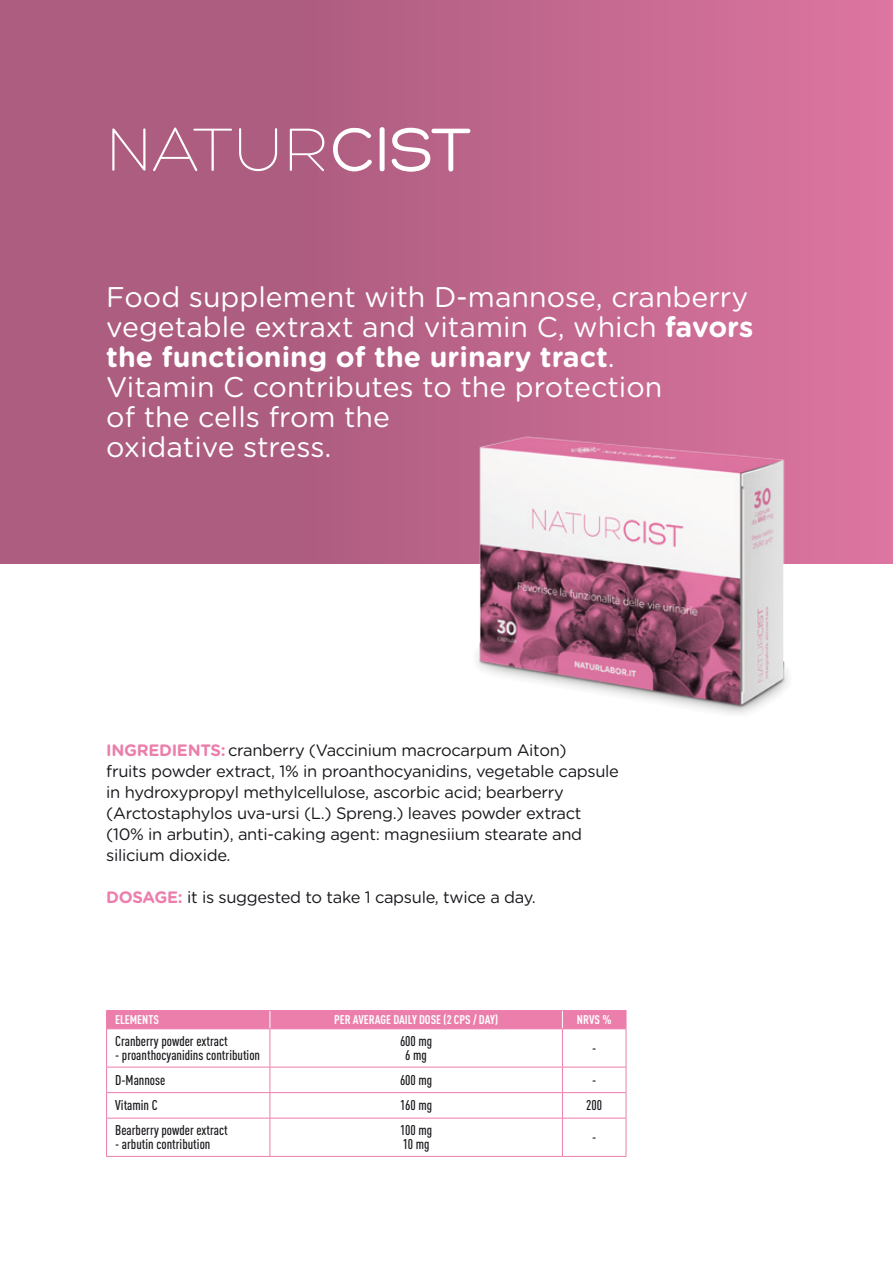
<style>
.page{position:relative;width:893px;height:1263px;background:#fff}
.page>*{position:absolute;margin:0;border:0;box-sizing:border-box;transform-origin:0 0}
.t1{font:300 66px "Hero";letter-spacing:.01em;color:#fff}
.t2{font:28.5px/30px "Gotham Rounded";color:#fff}
.t3{font:16.5px/21px "Gotham Rounded";letter-spacing:-.02em;color:#1a171c}
.t4{font:500 13.95px/13.8px "DIN Cond";color:#1a171c;text-align:center}
.t5{font:700 12.45px "DIN Cond";color:#fff}
.s1{font-weight:400}
.s2{font-weight:700}
.s3{font-weight:700;color:#ec7eac}
</style>
<div class="page">
<div style="left:0;top:0;width:893px;height:563px;background:linear-gradient(to right,#a25779,#d7739d)"></div>
<img style="left:459px;top:418px;width:385px;height:296px">
<div style="left:106px;top:1010px;width:521px;height:19px;background:#ec7eac"></div>
<hr style="left:106px;top:1029px;width:1px;height:38px;background:#ec7eac">
<hr style="left:106px;top:1028px;width:164px;height:1px;background:#ec7eac">
<hr style="left:270px;top:1029px;width:1px;height:38px;background:#ec7eac">
<hr style="left:270px;top:1028px;width:292px;height:1px;background:#ec7eac">
<hr style="left:562px;top:1028px;width:64px;height:1px;background:#ec7eac">
<hr style="left:562px;top:1029px;width:1px;height:38px;background:#ec7eac">
<hr style="left:626px;top:1029px;width:1px;height:38px;background:#ec7eac">
<svg style="left:106px;top:1068px;width:1px;height:50px"></svg>
<hr style="left:106px;top:1118px;width:1px;height:38px;background:#ec7eac">
<hr style="left:106px;top:1067px;width:164px;height:1px;background:#ec7eac">
<hr style="left:106px;top:1092px;width:164px;height:1px;background:#ec7eac">
<hr style="left:106px;top:1118px;width:164px;height:1px;background:#ec7eac">
<hr style="left:106px;top:1156px;width:164px;height:1px;background:#ec7eac">
<svg style="left:270px;top:1068px;width:1px;height:50px"></svg>
<hr style="left:270px;top:1118px;width:1px;height:38px;background:#ec7eac">
<hr style="left:270px;top:1067px;width:292px;height:1px;background:#ec7eac">
<hr style="left:562px;top:1067px;width:64px;height:1px;background:#ec7eac">
<svg style="left:562px;top:1067px;width:1px;height:51px"></svg>
<svg style="left:626px;top:1067px;width:1px;height:51px"></svg>
<hr style="left:562px;top:1118px;width:1px;height:38px;background:#ec7eac">
<hr style="left:626px;top:1118px;width:1px;height:38px;background:#ec7eac">
<hr style="left:270px;top:1092px;width:292px;height:1px;background:#ec7eac">
<hr style="left:562px;top:1092px;width:64px;height:1px;background:#ec7eac">
<hr style="left:270px;top:1118px;width:292px;height:1px;background:#ec7eac">
<hr style="left:562px;top:1118px;width:64px;height:1px;background:#ec7eac">
<hr style="left:270px;top:1156px;width:292px;height:1px;background:#ec7eac">
<hr style="left:562px;top:1156px;width:64px;height:1px;background:#ec7eac">
<h1 class="t1" style="left:106px;top:116px;width:366px">NATUR<span class="s1">CIST</span></h1>
<h2 class="t2" style="left:106px;top:280px;width:649px">Food supplement with D-mannose, cranberry vegetable extraxt and vitamin C, which <span class="s2">favors the functioning of the urinary tract</span>.<br>Vitamin C contributes to the protection<br>of the cells from the<br>oxidative stress.</h2>
<p class="t3" style="left:106px;top:739px;width:514px"><span class="s3">INGREDIENTS:</span> cranberry (Vaccinium macrocarpum Aiton)<br>fruits powder extract, 1% in proanthocyanidins, vegetable capsule in hydroxypropyl methylcellulose, ascorbic acid; bearberry (Arctostaphylos uva-ursi (L.) Spreng.) leaves powder extract (10% in arbutin), anti-caking agent: magnesiium stearate and silicium dioxide.</p>
<p class="t3" style="left:106px;top:886px;width:431px"><span class="s3">DOSAGE:</span> it is suggested to take 1 capsule, twice a day.</p>
<p class="t5" style="left:115px;top:1012px;width:45px">ELEMENTS</p>
<p class="t5" style="left:334px;top:1012px;width:166px">PER AVERAGE DAILY DOSE (2 CPS / DAY)</p>
<p class="t5" style="left:577px;top:1012px;width:36px">NRVs %</p>
<p class="t4" style="left:115px;top:1034px;width:114px">Cranberry powder extract</p>
<p class="t4" style="left:115px;top:1048px;width:146px">- proanthocyanidins contribution</p>
<p class="t4" style="left:400px;top:1034px;width:34px">600 mg<br>6 mg</p>
<p class="t4" style="left:592px;top:1041px;width:6px">-</p>
<p class="t4" style="left:115px;top:1073px;width:52px">D-Mannose</p>
<p class="t4" style="left:400px;top:1073px;width:34px">600 mg</p>
<p class="t4" style="left:592px;top:1073px;width:6px">-</p>
<p class="t4" style="left:115px;top:1098px;width:44px">Vitamin C</p>
<p class="t4" style="left:400px;top:1098px;width:34px">160 mg</p>
<p class="t4" style="left:586px;top:1098px;width:17px">200</p>
<p class="t4" style="left:115px;top:1123px;width:114px">Bearberry powder extract</p>
<p class="t4" style="left:115px;top:1137px;width:97px">- arbutin contribution</p>
<p class="t4" style="left:400px;top:1123px;width:34px;text-align:left">100 mg<br>10 mg</p>
<p class="t4" style="left:592px;top:1130px;width:6px">-</p>
</div>
